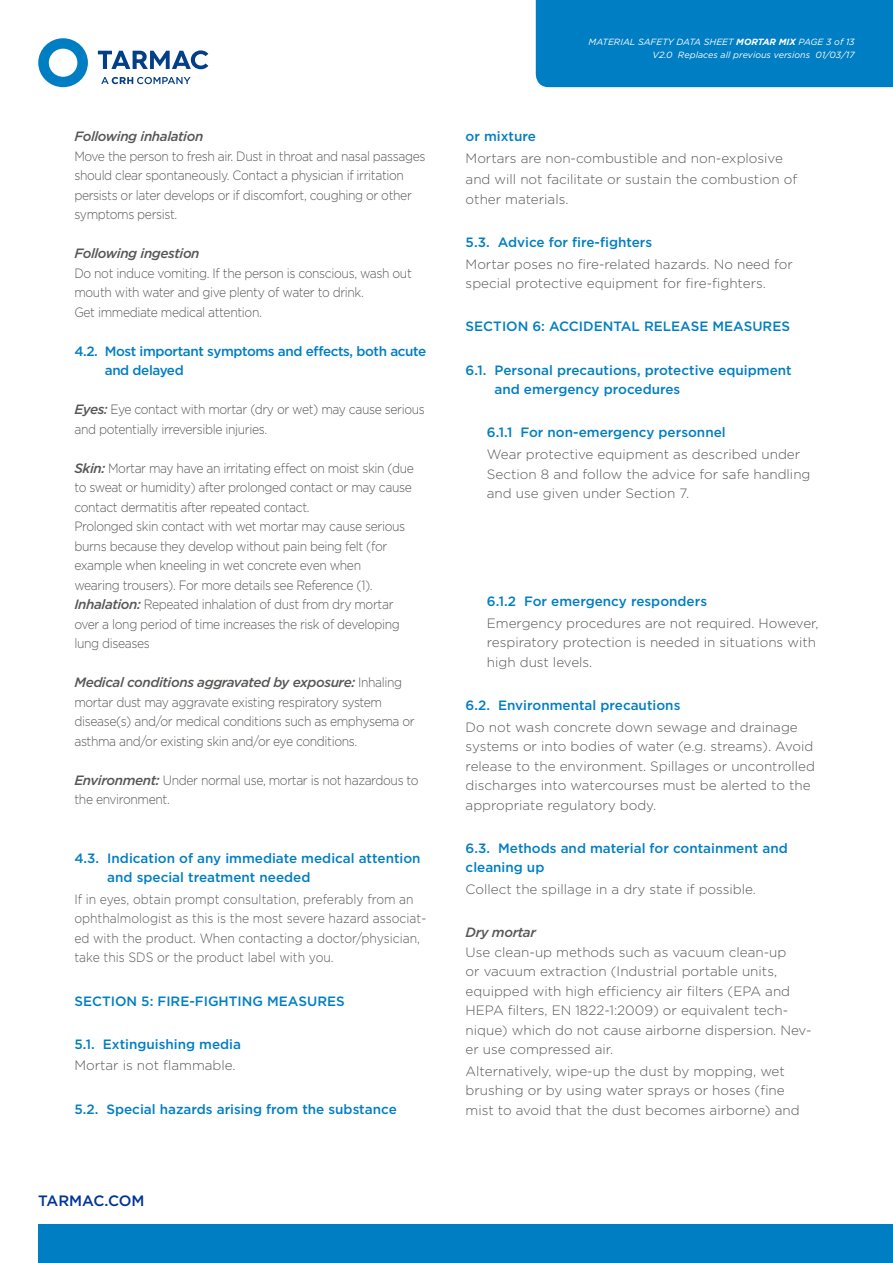
<style>
.page{position:relative;width:893px;height:1263px;background:#fff}
.page>*{position:absolute;margin:0;border:0;box-sizing:border-box;transform-origin:0 0}
.t1{font:500 15px "Gotham";color:#039}
.t2{font:300 13.5px/19.5px "Gotham";letter-spacing:-.025em;color:#575756;scale:.9 1}
.t3{font:300 13.5px/19.5px "Gotham";color:#575756}
.t4{font:500 13.5px/19.5px "Gotham";color:#007ec3}
.t5{font:300 13.5px/19.5px "Gotham";color:#575756;scale:.9 1}
.t6{font:500 13.5px/19.5px "Gotham";letter-spacing:-.03em;color:#007ec3}
.t7{font:italic 500 13.5px "Gotham";letter-spacing:-.03em;color:#575756}
.t8{font:italic 9px/12.9px "Gotham";color:#fff;text-align:right}
.s1{font-weight:500;font-style:italic}
.s2{font-weight:700}
</style>
<div class="page">
<div style="left:38px;top:1225px;width:855px;height:38px;background:#007ec3"></div>
<svg style="left:101px;top:77px;width:90px;height:7px"></svg>
<svg style="left:98px;top:50px;width:110px;height:19px"></svg>
<svg style="left:38px;top:38px;width:50px;height:49px"></svg>
<div style="left:536px;top:0;width:357px;height:87px;background:#007ec3"></div>
<p class="t7" style="left:74px;top:127px;width:130px">Following inhalation</p>
<p class="t2" style="left:74px;top:146px;width:392px">Move the person to fresh air. Dust in throat and nasal passages should clear spontaneously. Contact a physician if irritation persists or later develops or if discomfort, coughing or other symptoms persist.</p>
<p class="t7" style="left:74px;top:244px;width:127px">Following ingestion</p>
<p class="t2" style="left:74px;top:263px;width:376px">Do not induce vomiting. If the person is conscious, wash out mouth with water and give plenty of water to drink.<br>Get immediate medical attention.</p>
<p class="t6" style="left:105px;top:341px;width:323px;text-indent:-30px">4.2. Most important symptoms and effects, both acute and delayed</p>
<p class="t2" style="left:74px;top:399px;width:391px"><span class="s1">Eyes:</span> Eye contact with mortar (dry or wet) may cause serious and potentially irreversible injuries.</p>
<p class="t2" style="left:74px;top:458px;width:379px"><span class="s1">Skin:</span> Mortar may have an irritating effect on moist skin (due to sweat or humidity) after prolonged contact or may cause contact dermatitis after repeated contact.<br>Prolonged skin contact with wet mortar may cause serious burns because they develop without pain being felt (for example when kneeling in wet concrete even when<br>wearing trousers). For more details see Reference (1).<br><span class="s1">Inhalation:</span> Repeated inhalation of dust from dry mortar over a long period of time increases the risk of developing lung diseases</p>
<p class="t2" style="left:74px;top:672px;width:380px"><span class="s1">Medical conditions aggravated by exposure:</span> Inhaling mortar dust may aggravate existing respiratory system disease(s) and/or medical conditions such as emphysema or asthma and/or existing skin and/or eye conditions.</p>
<p class="t2" style="left:74px;top:770px;width:384px"><span class="s1">Environment:</span> Under normal use, mortar is not hazardous to the environment.</p>
<p class="t4" style="left:107px;top:848px;width:315px;text-indent:-33px">4.3. Indication of any immediate medical attention and special treatment needed</p>
<p class="t5" style="left:74px;top:889px;width:393px">If in eyes, obtain prompt consultation, preferably from an ophthalmologist as this is the most severe hazard associat&shy;ed with the product. When contacting a doctor/physician, take this SDS or the product label with you.</p>
<p class="t4" style="left:74px;top:991px;width:272px">SECTION 5: FIRE-FIGHTING MEASURES</p>
<p class="t4" style="left:74px;top:1034px;width:168px">5.1. Extinguishing media</p>
<p class="t3" style="left:74px;top:1055px;width:163px">Mortar is not flammable.</p>
<p class="t4" style="left:74px;top:1099px;width:324px">5.2. Special hazards arising from the substance</p>
<p class="t1" style="left:38px;top:1190px;width:108px">TARMAC.COM</p>
<p class="t8" style="left:589px;top:36px;width:268px">MATERIAL SAFETY DATA SHEET <span class="s2">MORTAR MIX</span> PAGE 3 of 13<br>V2.0 Replaces all previous versions 01/03/17</p>
<p class="t4" style="left:466px;top:126px;width:72px">or mixture</p>
<p class="t3" style="left:466px;top:147px;width:333px;line-height:21.6px">Mortars are non-combustible and non-explosive and will not facilitate or sustain the combustion of</p>
<p class="t3" style="left:466px;top:189px;width:104px">other materials.</p>
<p class="t4" style="left:466px;top:232px;width:188px">5.3. Advice for fire-fighters</p>
<p class="t3" style="left:466px;top:254px;width:329px">Mortar poses no fire-related hazards. No need for special protective equipment for fire-fighters.</p>
<p class="t4" style="left:466px;top:317px;width:326px">SECTION 6: ACCIDENTAL RELEASE MEASURES</p>
<p class="t4" style="left:494px;top:360px;width:299px;text-indent:-29px">6.1. Personal precautions, protective equipment and emergency procedures</p>
<p class="t4" style="left:487px;top:423px;width:240px">6.1.1 For non-emergency personnel</p>
<p class="t3" style="left:487px;top:444px;width:325px">Wear protective equipment as described under<br>Section 8 and follow the advice for safe handling and use given under Section 7.</p>
<p class="t4" style="left:487px;top:591px;width:222px">6.1.2 For emergency responders</p>
<p class="t3" style="left:487px;top:613px;width:333px">Emergency procedures are not required. However, respiratory protection is needed in situations with high dust levels.</p>
<p class="t4" style="left:466px;top:695px;width:216px">6.2. Environmental precautions</p>
<p class="t3" style="left:466px;top:717px;width:351px">Do not wash concrete down sewage and drainage systems or into bodies of water (e.g. streams). Avoid release to the environment. Spillages or uncontrolled discharges into watercourses must be alerted to the appropriate regulatory body.</p>
<p class="t4" style="left:466px;top:838px;width:324px">6.3. Methods and material for containment and cleaning up</p>
<p class="t3" style="left:466px;top:879px;width:292px">Collect the spillage in a dry state if possible.</p>
<p class="t7" style="left:466px;top:924px;width:72px">Dry mortar</p>
<p class="t3" style="left:466px;top:942px;width:348px">Use clean-up methods such as vacuum clean-up<br>or vacuum extraction (Industrial portable units, equipped with high efficiency air filters (EPA and HEPA filters, EN 1822-1:2009) or equivalent tech&shy;nique) which do not cause airborne dispersion. Nev&shy;er use compressed air.</p>
<p class="t3" style="left:466px;top:1061px;width:335px">Alternatively, wipe-up the dust by mopping, wet brushing or by using water sprays or hoses (fine mist to avoid that the dust becomes airborne) and</p>
</div>
